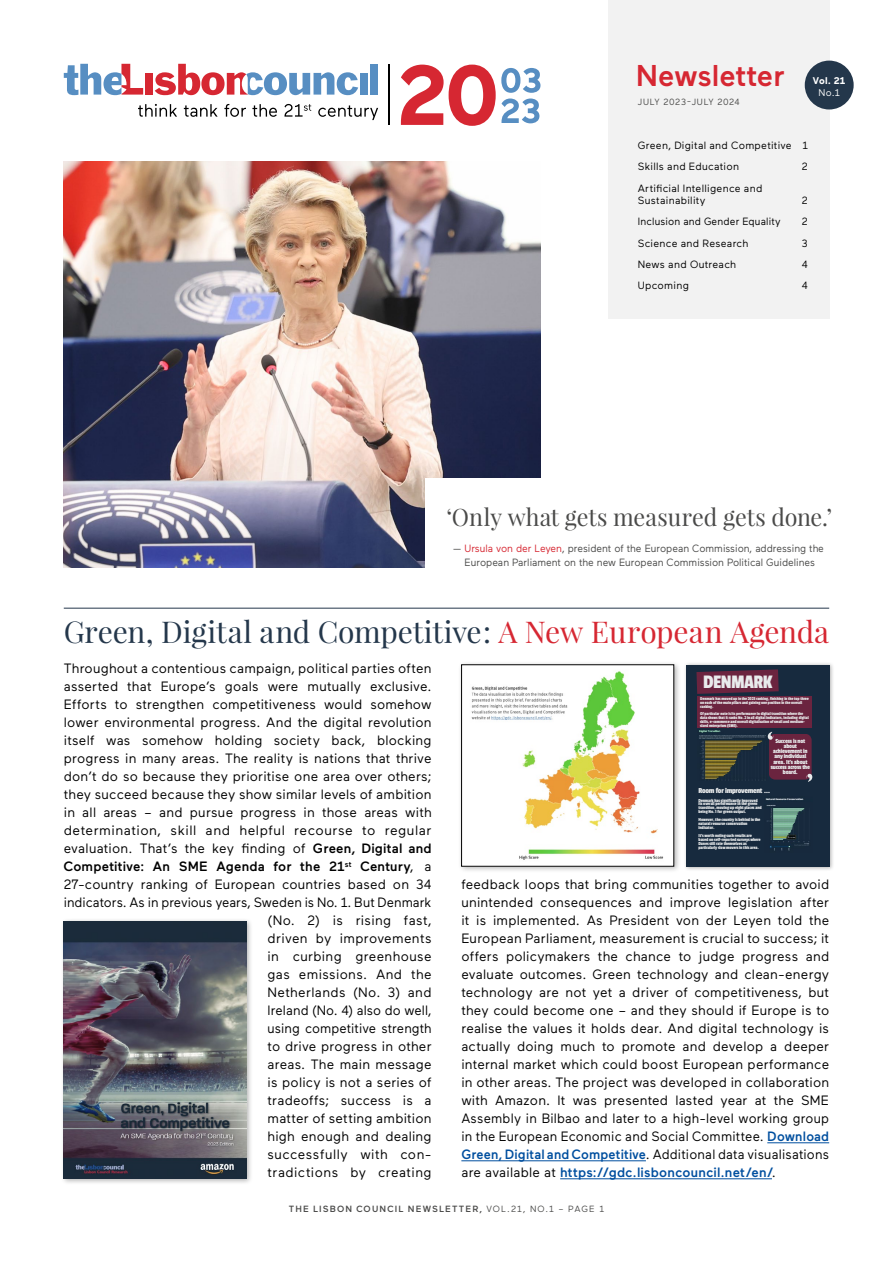
<style>
.page{position:relative;width:893px;height:1263px;background:#fff}
.page>*{position:absolute;margin:0;border:0;box-sizing:border-box;transform-origin:0 0}
.Titre{font:30px "Playfair Display";letter-spacing:-.005em;color:#24374b}
.t1{font:500 30px "Maax";color:#d62732}
.Body_Quote_Playfair_10{font:24px "Playfair Display";letter-spacing:-.005em;color:#4a4a49}
.t2{font:20.1px "Passion One";letter-spacing:-.03em;color:#e9ebec}
.Body{font:13.5px/18px "Maax";letter-spacing:.015em;color:#000;text-align:right}
.Body-2{font:10.5px/12.6px "Maax";letter-spacing:.025em;color:#000}
.Body_Legende_Quote_Maax_7{font:10.5px/13.5px "Maax";letter-spacing:-.005em;color:#4a4a49;text-align:center}
.t3{font:700 9.75px/12px "Maax";color:#fff;text-align:center}
.t4{font:500 9px "Maax";letter-spacing:.125em;color:#4a4a49}
.t5{font:9px "Maax";letter-spacing:.06em;color:#4a4a49}
.t6{font:7.95px "Passion One";letter-spacing:-.03em;color:#e9ebec}
.t7{font:6.45px/5.2px "Passion One";letter-spacing:-.03em;color:#e9ebec;text-align:center}
.t8{font:4.8px/3.9px "Passion One";letter-spacing:-.03em;color:#e9ebec}
.t9{font:4.5px/3.8px "Passion One";letter-spacing:-.03em;color:#e9ebec}
.s1{font-weight:400}
.s2{color:#d62732}
.s3{font-weight:500}
.s4{font-weight:500;color:#004f9f}
</style>
<div class="page">
<img style="left:64px;top:162px;width:476px;height:405px">
<div style="left:60px;top:918px;width:193px;height:267px;background:#000;opacity:.3"></div>
<img style="left:64px;top:921px;width:182px;height:258px">
<div style="left:683px;top:662px;width:151px;height:210px;background:#000;opacity:.3"></div>
<div style="left:686px;top:664px;width:143px;height:202px;background:#172a3e"></div>
<svg style="left:696px;top:669px;width:83px;height:25px;background:#5f243e"></svg>
<img style="left:699px;top:730px;width:69px;height:50px">
<img style="left:765px;top:798px;width:44px;height:53px">
<div style="left:697px;top:697px;width:115px;height:31px;background:#6b243f"></div>
<svg style="left:768px;top:732px;width:44px;height:50px;background:#632942"></svg>
<div style="left:145px;top:73px;width:8px;height:22px;background:#d62732"></div>
<svg style="left:155px;top:64px;width:203px;height:31px"></svg>
<div style="left:360px;top:73px;width:7px;height:22px;background:#578ec2"></div>
<div style="left:370px;top:64px;width:8px;height:31px;background:#578ec2"></div>
<svg style="left:64px;top:64px;width:79px;height:31px"></svg>
<svg style="left:138px;top:104px;width:39px;height:13px"></svg>
<svg style="left:184px;top:104px;width:34px;height:13px"></svg>
<svg style="left:224px;top:104px;width:22px;height:13px"></svg>
<svg style="left:252px;top:104px;width:25px;height:13px"></svg>
<svg style="left:284px;top:104px;width:27px;height:13px"></svg>
<svg style="left:318px;top:105px;width:60px;height:15px"></svg>
<hr style="left:388px;top:64px;width:2px;height:61px;background:#000">
<svg style="left:401px;top:65px;width:139px;height:61px"></svg>
<div style="left:457px;top:661px;width:224px;height:213px;background:#000;opacity:.3"></div>
<img style="left:463px;top:667px;width:209px;height:197px">
<div style="left:608px;top:0;width:221px;height:319px;background:#f2f2f2"></div>
<div style="left:805px;top:61px;width:49px;height:48px;background:#24374b;border-radius:50%"></div>
<div style="left:425px;top:479px;width:430px;height:123px;background:#fff"></div>
<hr style="left:64px;top:608px;width:765px;height:1px;background:#24374b">
<hr style="left:767px;top:1142px;width:62px;height:1px;background:#004f9f">
<hr style="left:461px;top:1160px;width:185px;height:1px;background:#004f9f">
<hr style="left:560px;top:1178px;width:212px;height:1px;background:#004f9f">
<p class="t1" style="left:636px;top:60px;width:150px">Newsletter</p>
<p class="t3" style="left:813px;top:74px;width:34px">Vol. 21<br><span class="s1">No.1</span></p>
<p class="t5" style="left:638px;top:97px;width:104px">JULY 2023-JULY 2024</p>
<p class="Body-2" style="left:638px;top:139px;width:155px">Green, Digital and Competitive</p>
<p class="Body-2" style="left:802px;top:139px;width:7px">1</p>
<p class="Body-2" style="left:638px;top:160px;width:103px">Skills and Education</p>
<p class="Body-2" style="left:802px;top:160px;width:8px">2</p>
<p class="Body-2" style="left:638px;top:182px;width:126px">Artificial Intelligence and<br>Sustainability</p>
<p class="Body-2" style="left:802px;top:194px;width:8px">2</p>
<p class="Body-2" style="left:638px;top:216px;width:144px">Inclusion and Gender Equality</p>
<p class="Body-2" style="left:802px;top:216px;width:8px">2</p>
<p class="Body-2" style="left:638px;top:237px;width:112px">Science and Research</p>
<p class="Body-2" style="left:802px;top:237px;width:7px">3</p>
<p class="Body-2" style="left:638px;top:258px;width:100px">News and Outreach</p>
<p class="Body-2" style="left:802px;top:258px;width:8px">4</p>
<p class="Body-2" style="left:638px;top:279px;width:53px">Upcoming</p>
<p class="Body-2" style="left:802px;top:279px;width:8px">4</p>
<p class="Body_Quote_Playfair_10" style="left:446px;top:502px;width:387px">‘Only what gets measured gets done.’</p>
<p class="Body_Legende_Quote_Maax_7" style="left:453px;top:542px;width:373px">— <span class="s2">Ursula von der Leyen</span>, president of the European Commission, addressing the<br>European Parliament on the new European Commission Political Guidelines</p>
<p class="Titre" style="left:64px;top:612px;width:767px">Green, Digital and Competitive : <span class="s2">A New European Agenda</span></p>
<p class="Body" style="left:64px;top:660px;width:369px">Throughout a contentious campaign, political parties often asserted that Europe’s goals were mutually exclusive.<br>Efforts to strengthen competitiveness would somehow lower environmental progress. And the digital revolution itself was somehow holding society back, blocking progress in many areas. The reality is nations that thrive don’t do so because they prioritise one area over others; they succeed because they show similar levels of ambition in all areas – and pursue progress in those areas with determination, skill and helpful recourse to regular evaluation. That’s the key finding of <span class="s3">Green, Digital and Competitive: An SME Agenda for the 21</span><sup>st</sup> <span class="s3">Century</span>, a 27-country ranking of European countries based on 34 indicators. As in previous years, Sweden is No. 1. But Denmark (No. 2) is rising fast,<br>driven by improvements<br>in curbing greenhouse<br>gas emissions. And the<br>Netherlands (No. 3) and<br>Ireland (No. 4) also do well,<br>using competitive strength<br>to drive progress in other<br>areas. The main message<br>is policy is not a series of<br>tradeoffs; success is a<br>matter of setting ambition<br>high enough and dealing<br>successfully with con-<br>tradictions by creating</p>
<p class="t2" style="left:703px;top:671px;width:71px">DENMARK</p>
<p class="t9" style="left:700px;top:697px;width:110px">Denmark has moved up in the 2023 ranking, finishing in the top three on each of the main pillars and gaining one position in the overall ranking.</p>
<p class="t9" style="left:700px;top:712px;width:110px">Of particular note is its performance in digital transition where the data shows that it ranks No. 2 in all digital indicators, including digital skills, e-commerce and overall digitalisation of small and medium&shy;sized enterprises (SME).</p>
<p class="t7" style="left:771px;top:738px;width:41px">Success is not about achievement in any individual area. It’s about success across the board.</p>
<p class="t8" style="left:698px;top:798px;width:65px">Denmark has significantly improved its overall performance in the green transition, moving up eight places and being No. 1 for green output.</p>
<p class="t8" style="left:698px;top:818px;width:63px">However, the country is behind in the natural resource conservation indicator.</p>
<p class="t8" style="left:698px;top:834px;width:64px">It's worth noting such results are based on self-reported surveys where Danes still rate themselves as particularly slow movers in this area.</p>
<p class="t6" style="left:698px;top:787px;width:73px">Room for improvement ...</p>
<p class="Body" style="left:461px;top:876px;width:369px;text-align:justify">feedback loops that bring communities together to avoid unintended consequences and improve legislation after it is implemented. As President von der Leyen told the European Parliament, measurement is crucial to success; it offers policymakers the chance to judge progress and evaluate outcomes. Green technology and clean-energy technology are not yet a driver of competitiveness, but they could become one – and they should if Europe is to realise the values it holds dear. And digital technology is actually doing much to promote and develop a deeper internal market which could boost European performance in other areas. The project was developed in collaboration with Amazon. It was presented lasted year at the SME Assembly in Bilbao and later to a high-level working group in the European Economic and Social Committee. <span class="s4">Download Green, Digital and Competitive</span>. Additional data visualisations are available at <span class="s4">https://gdc.lisboncouncil.net/en/</span>.</p>
<p class="t4" style="left:289px;top:1204px;width:317px">THE LISBON COUNCIL NEWSLETTER, <span class="s1">VOL.21, NO.1 – PAGE 1</span></p>
</div>
